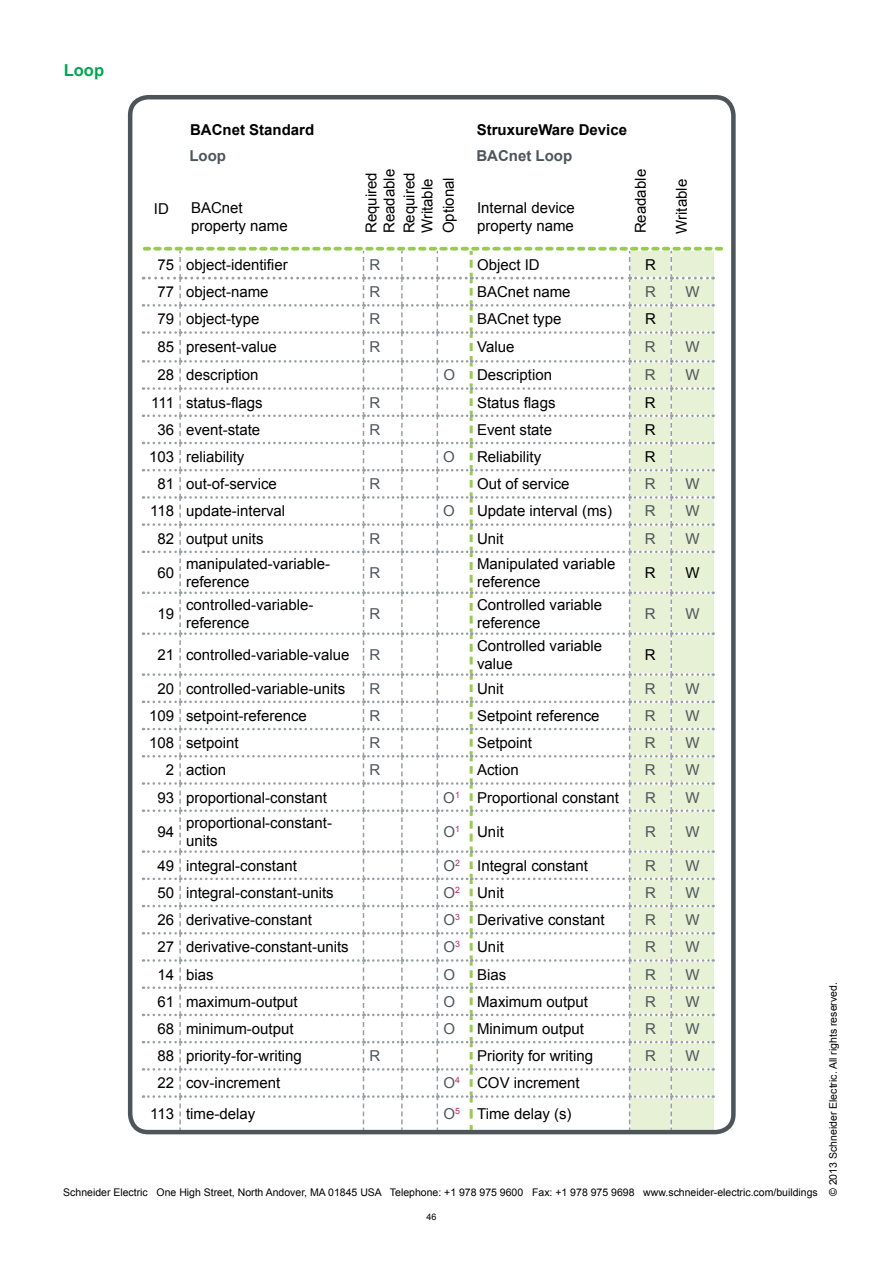
<style>
.page{position:relative;width:893px;height:1263px;background:#fff}
.page>*{position:absolute;margin:0;border:0;box-sizing:border-box;transform-origin:0 0}
.t1{font:700 16.5px "Arial";color:#00a651}
.t2{font:15px/18px "Arial";color:#000}
.t3{font:15px "Arial";color:#4d555b}
.t4{font:700 15px "Arial";color:#000}
.t5{font:700 15px "Arial";color:#4d555b}
.t6{font:10.5px "Arial";color:#000}
.t7{font:9px "Arial";color:#000}
.s1{color:#4d555b}
</style>
<div class="page">
<div style="left:128px;top:95px;width:608px;height:1039px;border:4px solid #4d555b;border-radius:18px"></div>
<svg style="left:143px;top:247px;width:578px;height:883px"></svg>
<p class="t1" style="left:64px;top:59px;width:42px">Loop</p>
<p class="t2" style="left:154px;top:200px;width:16px">ID</p>
<p class="t4" style="left:190px;top:119px;width:126px">BACnet Standard</p>
<p class="t5" style="left:189px;top:146px;width:38px">Loop</p>
<p class="t2" style="left:191px;top:199px;width:98px">BACnet property name</p>
<p class="t2" style="left:362px;top:233px;width:66px;rotate:-90deg">Required<br>Readable</p>
<p class="t2" style="left:440px;top:233px;width:57px;rotate:-90deg">Optional</p>
<p class="t2" style="left:400px;top:233px;width:62px;rotate:-90deg">Required<br>Writable</p>
<p class="t4" style="left:477px;top:119px;width:152px">StruxureWare Device</p>
<p class="t5" style="left:476px;top:146px;width:97px">BACnet Loop</p>
<p class="t2" style="left:477px;top:199px;width:99px">Internal device</p>
<p class="t2" style="left:477px;top:217px;width:98px">property name</p>
<p class="t2" style="left:632px;top:233px;width:66px;rotate:-90deg">Readable</p>
<p class="t2" style="left:673px;top:234px;width:56px;rotate:-90deg">Writable</p>
<p class="t2" style="left:157px;top:256px;width:132px">75 object-identifier</p>
<p class="t3" style="left:369px;top:255px;width:12px">R</p>
<p class="t2" style="left:477px;top:256px;width:64px">Object ID</p>
<p class="t2" style="left:645px;top:256px;width:12px">R</p>
<p class="t2" style="left:157px;top:283px;width:113px">77 object-name</p>
<p class="t3" style="left:369px;top:282px;width:12px">R</p>
<p class="t2" style="left:477px;top:283px;width:95px">BACnet name</p>
<p class="t3" style="left:645px;top:282px;width:12px">R</p>
<p class="t3" style="left:685px;top:282px;width:16px">W</p>
<p class="t2" style="left:157px;top:310px;width:104px">79 object-type</p>
<p class="t3" style="left:369px;top:309px;width:12px">R</p>
<p class="t2" style="left:477px;top:310px;width:86px">BACnet type</p>
<p class="t2" style="left:645px;top:310px;width:12px">R</p>
<p class="t2" style="left:157px;top:338px;width:121px">85 present-value</p>
<p class="t3" style="left:369px;top:337px;width:12px">R</p>
<p class="t2" style="left:477px;top:338px;width:39px">Value</p>
<p class="t3" style="left:645px;top:337px;width:12px">R</p>
<p class="t3" style="left:685px;top:337px;width:16px">W</p>
<p class="t2" style="left:157px;top:366px;width:103px">28 description</p>
<p class="t3" style="left:443px;top:365px;width:13px">O</p>
<p class="t2" style="left:477px;top:366px;width:77px">Description</p>
<p class="t3" style="left:645px;top:365px;width:12px">R</p>
<p class="t3" style="left:685px;top:365px;width:16px">W</p>
<p class="t2" style="left:151px;top:393px;width:113px">111 status-flags</p>
<p class="t3" style="left:369px;top:392px;width:12px">R</p>
<p class="t2" style="left:477px;top:393px;width:80px">Status flags</p>
<p class="t2" style="left:645px;top:393px;width:12px">R</p>
<p class="t2" style="left:157px;top:421px;width:104px">36 event-state</p>
<p class="t3" style="left:369px;top:420px;width:12px">R</p>
<p class="t2" style="left:477px;top:421px;width:77px">Event state</p>
<p class="t2" style="left:645px;top:421px;width:12px">R</p>
<p class="t2" style="left:149px;top:448px;width:97px">103 reliability</p>
<p class="t3" style="left:443px;top:447px;width:13px">O</p>
<p class="t2" style="left:477px;top:448px;width:66px">Reliability</p>
<p class="t2" style="left:645px;top:448px;width:12px">R</p>
<p class="t2" style="left:157px;top:475px;width:121px">81 out-of-service</p>
<p class="t3" style="left:369px;top:474px;width:12px">R</p>
<p class="t2" style="left:477px;top:475px;width:94px">Out of service</p>
<p class="t3" style="left:645px;top:474px;width:12px">R</p>
<p class="t3" style="left:685px;top:474px;width:16px">W</p>
<p class="t2" style="left:150px;top:502px;width:137px">118 update-interval</p>
<p class="t3" style="left:443px;top:501px;width:13px">O</p>
<p class="t2" style="left:477px;top:502px;width:137px">Update interval (ms)</p>
<p class="t3" style="left:645px;top:501px;width:12px">R</p>
<p class="t3" style="left:685px;top:501px;width:16px">W</p>
<p class="t2" style="left:157px;top:530px;width:108px">82 output units</p>
<p class="t3" style="left:369px;top:529px;width:12px">R</p>
<p class="t2" style="left:477px;top:530px;width:28px">Unit</p>
<p class="t3" style="left:645px;top:529px;width:12px">R</p>
<p class="t3" style="left:685px;top:529px;width:16px">W</p>
<p class="t2" style="left:157px;top:564px;width:18px">60</p>
<p class="t2" style="left:186px;top:555px;width:146px">manipulated-variable&shy;reference</p>
<p class="t3" style="left:369px;top:563px;width:12px">R</p>
<p class="t2" style="left:477px;top:555px;width:140px">Manipulated variable reference</p>
<p class="t2" style="left:645px;top:564px;width:12px">R</p>
<p class="t2" style="left:685px;top:564px;width:16px">W</p>
<p class="t2" style="left:157px;top:605px;width:18px">19</p>
<p class="t2" style="left:186px;top:596px;width:129px">controlled-variable&shy;reference</p>
<p class="t3" style="left:369px;top:604px;width:12px">R</p>
<p class="t2" style="left:477px;top:596px;width:127px">Controlled variable reference</p>
<p class="t3" style="left:645px;top:604px;width:12px">R</p>
<p class="t3" style="left:685px;top:604px;width:16px">W</p>
<p class="t2" style="left:157px;top:645px;width:194px">21 controlled-variable-value</p>
<p class="t3" style="left:369px;top:644px;width:12px">R</p>
<p class="t2" style="left:477px;top:636px;width:127px">Controlled variable value</p>
<p class="t2" style="left:645px;top:645px;width:12px">R</p>
<p class="t2" style="left:157px;top:679px;width:189px">20 controlled-variable-units</p>
<p class="t3" style="left:369px;top:679px;width:12px">R</p>
<p class="t2" style="left:477px;top:679px;width:28px">Unit</p>
<p class="t3" style="left:645px;top:679px;width:12px">R</p>
<p class="t3" style="left:685px;top:679px;width:16px">W</p>
<p class="t2" style="left:149px;top:707px;width:159px">109 setpoint-reference</p>
<p class="t3" style="left:369px;top:706px;width:12px">R</p>
<p class="t2" style="left:477px;top:707px;width:124px">Setpoint reference</p>
<p class="t3" style="left:645px;top:706px;width:12px">R</p>
<p class="t3" style="left:685px;top:706px;width:16px">W</p>
<p class="t2" style="left:149px;top:734px;width:91px">108 setpoint</p>
<p class="t3" style="left:369px;top:733px;width:12px">R</p>
<p class="t2" style="left:477px;top:734px;width:57px">Setpoint</p>
<p class="t3" style="left:645px;top:733px;width:12px">R</p>
<p class="t3" style="left:685px;top:733px;width:16px">W</p>
<p class="t2" style="left:166px;top:761px;width:62px">2 action</p>
<p class="t3" style="left:369px;top:760px;width:12px">R</p>
<p class="t2" style="left:477px;top:761px;width:43px">Action</p>
<p class="t3" style="left:645px;top:760px;width:12px">R</p>
<p class="t3" style="left:685px;top:760px;width:16px">W</p>
<p class="t2" style="left:157px;top:788px;width:171px">93 proportional-constant</p>
<p class="t2" style="left:443px;top:788px;width:177px"><span class="s1">O</span><sup>1</sup> Proportional constant</p>
<p class="t3" style="left:645px;top:787px;width:12px">R</p>
<p class="t3" style="left:685px;top:787px;width:16px">W</p>
<p class="t2" style="left:157px;top:822px;width:18px">94</p>
<p class="t2" style="left:186px;top:813px;width:147px">proportional-constant&shy;units</p>
<p class="t2" style="left:443px;top:822px;width:62px"><span class="s1">O</span><sup>1</sup> Unit</p>
<p class="t3" style="left:645px;top:821px;width:12px">R</p>
<p class="t3" style="left:685px;top:821px;width:16px">W</p>
<p class="t2" style="left:157px;top:856px;width:141px">49 integral-constant</p>
<p class="t2" style="left:443px;top:856px;width:146px"><span class="s1">O</span><sup>2</sup> Integral constant</p>
<p class="t3" style="left:645px;top:856px;width:12px">R</p>
<p class="t3" style="left:685px;top:856px;width:16px">W</p>
<p class="t2" style="left:157px;top:884px;width:178px">50 integral-constant-units</p>
<p class="t2" style="left:443px;top:884px;width:62px"><span class="s1">O</span><sup>2</sup> Unit</p>
<p class="t3" style="left:645px;top:883px;width:12px">R</p>
<p class="t3" style="left:685px;top:883px;width:16px">W</p>
<p class="t2" style="left:157px;top:911px;width:156px">26 derivative-constant</p>
<p class="t2" style="left:443px;top:911px;width:163px"><span class="s1">O</span><sup>3</sup> Derivative constant</p>
<p class="t3" style="left:645px;top:910px;width:12px">R</p>
<p class="t3" style="left:685px;top:910px;width:16px">W</p>
<p class="t2" style="left:157px;top:938px;width:193px">27 derivative-constant-units</p>
<p class="t2" style="left:443px;top:938px;width:62px"><span class="s1">O</span><sup>3</sup> Unit</p>
<p class="t3" style="left:645px;top:937px;width:12px">R</p>
<p class="t3" style="left:685px;top:937px;width:16px">W</p>
<p class="t2" style="left:157px;top:965px;width:58px">14 bias</p>
<p class="t3" style="left:443px;top:964px;width:13px">O</p>
<p class="t2" style="left:477px;top:965px;width:31px">Bias</p>
<p class="t3" style="left:645px;top:964px;width:12px">R</p>
<p class="t3" style="left:685px;top:964px;width:16px">W</p>
<p class="t2" style="left:157px;top:993px;width:142px">61 maximum-output</p>
<p class="t3" style="left:443px;top:992px;width:13px">O</p>
<p class="t2" style="left:477px;top:993px;width:112px">Maximum output</p>
<p class="t3" style="left:645px;top:992px;width:12px">R</p>
<p class="t3" style="left:685px;top:992px;width:16px">W</p>
<p class="t2" style="left:157px;top:1020px;width:138px">68 minimum-output</p>
<p class="t3" style="left:443px;top:1019px;width:13px">O</p>
<p class="t2" style="left:477px;top:1020px;width:108px">Minimum output</p>
<p class="t3" style="left:645px;top:1019px;width:12px">R</p>
<p class="t3" style="left:685px;top:1019px;width:16px">W</p>
<p class="t2" style="left:157px;top:1047px;width:146px">88 priority-for-writing</p>
<p class="t3" style="left:369px;top:1046px;width:12px">R</p>
<p class="t2" style="left:477px;top:1047px;width:117px">Priority for writing</p>
<p class="t3" style="left:645px;top:1046px;width:12px">R</p>
<p class="t3" style="left:685px;top:1046px;width:16px">W</p>
<p class="t2" style="left:157px;top:1074px;width:124px">22 cov-increment</p>
<p class="t2" style="left:443px;top:1074px;width:138px"><span class="s1">O</span><sup>4</sup> COV increment</p>
<p class="t2" style="left:150px;top:1104px;width:107px">113 time-delay</p>
<p class="t2" style="left:443px;top:1104px;width:130px"><span class="s1">O</span><sup>5</sup> Time delay (s)</p>
<p class="t6" style="left:63px;top:1185px;width:756px">Schneider Electric One High Street, North Andover, MA 01845 USA Telephone: +1 978 975 9600 Fax: +1 978 975 9698 www.schneider-electric.com/buildings</p>
<p class="t7" style="left:427px;top:1211px;width:12px">46</p>
<p class="t6" style="left:826px;top:1196px;width:215px;rotate:-90deg">© 2013 Schneider Electric. All rights reserved.</p>
</div>
